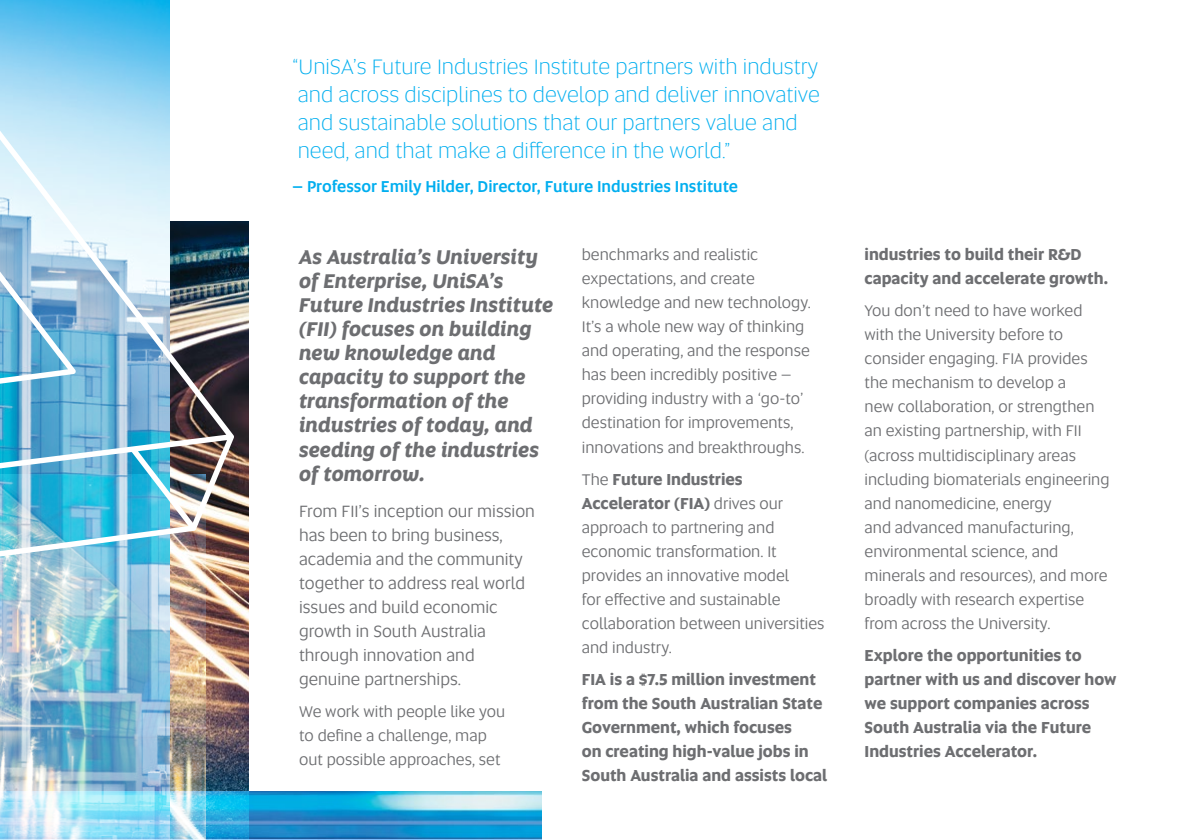
<style>
.page{position:relative;width:1191px;height:840px;background:#fff}
.page>*{position:absolute;margin:0;border:0;box-sizing:border-box;transform-origin:0 0}
.t1{font:300 22px/28px "Altis Uni SA";color:#00aeef}
.t2{font:italic 700 20px/24px "Altis Uni SA";color:#6d6e71}
.t3{font:17px/24px "Altis Uni SA";color:#6d6e71}
.t4{font:16px/24px "Altis Uni SA";color:#6d6e71}
.t5{font:700 16px/24px "Altis Uni SA";color:#6d6e71}
.t6{font:500 16px "Altis Uni SA";color:#00aeef}
.s1{font-weight:700}
</style>
<div class="page">
<img style="left:206px;top:222px;width:42px;height:569px">
<img style="left:0;top:618px;width:206px;height:173px">
<img style="left:0;top:0;width:234px;height:618px">
<img style="left:0;top:791px;width:541px;height:48px">
<h1 class="t1" style="left:292px;top:52px;width:529px">“UniSA’s Future Industries Institute partners with industry and across disciplines to develop and deliver innovative and sustainable solutions that our partners value and need, and that make a difference in the world.”</h1>
<p class="t6" style="left:292px;top:174px;width:447px">– Professor Emily Hilder, Director, Future Industries Institute</p>
<p class="t2" style="left:299px;top:244px;width:256px">As Australia’s University of Enterprise, UniSA’s<br>Future Industries Institute (FII) focuses on building new knowledge and capacity to support the transformation of the industries of today, and seeding of the industries of tomorrow.</p>
<p class="t3" style="left:299px;top:498px;width:237px">From FII’s inception our mission has been to bring business, academia and the community together to address real world issues and build economic growth in South Australia through innovation and genuine partnerships.</p>
<p class="t4" style="left:299px;top:698px;width:207px">We work with people like you to define a challenge, map out possible approaches, set</p>
<p class="t4" style="left:582px;top:242px;width:230px">benchmarks and realistic expectations, and create knowledge and new technology.<br>It’s a whole new way of thinking and operating, and the response has been incredibly positive – providing industry with a ‘go-to’ destination for improvements, innovations and breakthroughs.</p>
<p class="t4" style="left:582px;top:466px;width:244px">The <span class="s1">Future Industries<br>Accelerator (FIA)</span> drives our approach to partnering and economic transformation. It provides an innovative model<br>for effective and sustainable collaboration between universities and industry.</p>
<p class="t5" style="left:582px;top:666px;width:247px">FIA is a $7.5 million investment from the South Australian State<br>Government, which focuses<br>on creating high-value jobs in<br>South Australia and assists local</p>
<p class="t5" style="left:864px;top:242px;width:245px">industries to build their R&amp;D capacity and accelerate growth.</p>
<p class="t4" style="left:864px;top:298px;width:246px">You don’t need to have worked with the University before to consider engaging. FIA provides the mechanism to develop a<br>new collaboration, or strengthen an existing partnership, with FII (across multidisciplinary areas including biomaterials engineering and nanomedicine, energy<br>and advanced manufacturing, environmental science, and minerals and resources), and more broadly with research expertise from across the University.</p>
<p class="t5" style="left:864px;top:642px;width:253px">Explore the opportunities to partner with us and discover how we support companies across<br>South Australia via the Future<br>Industries Accelerator.</p>
</div>
